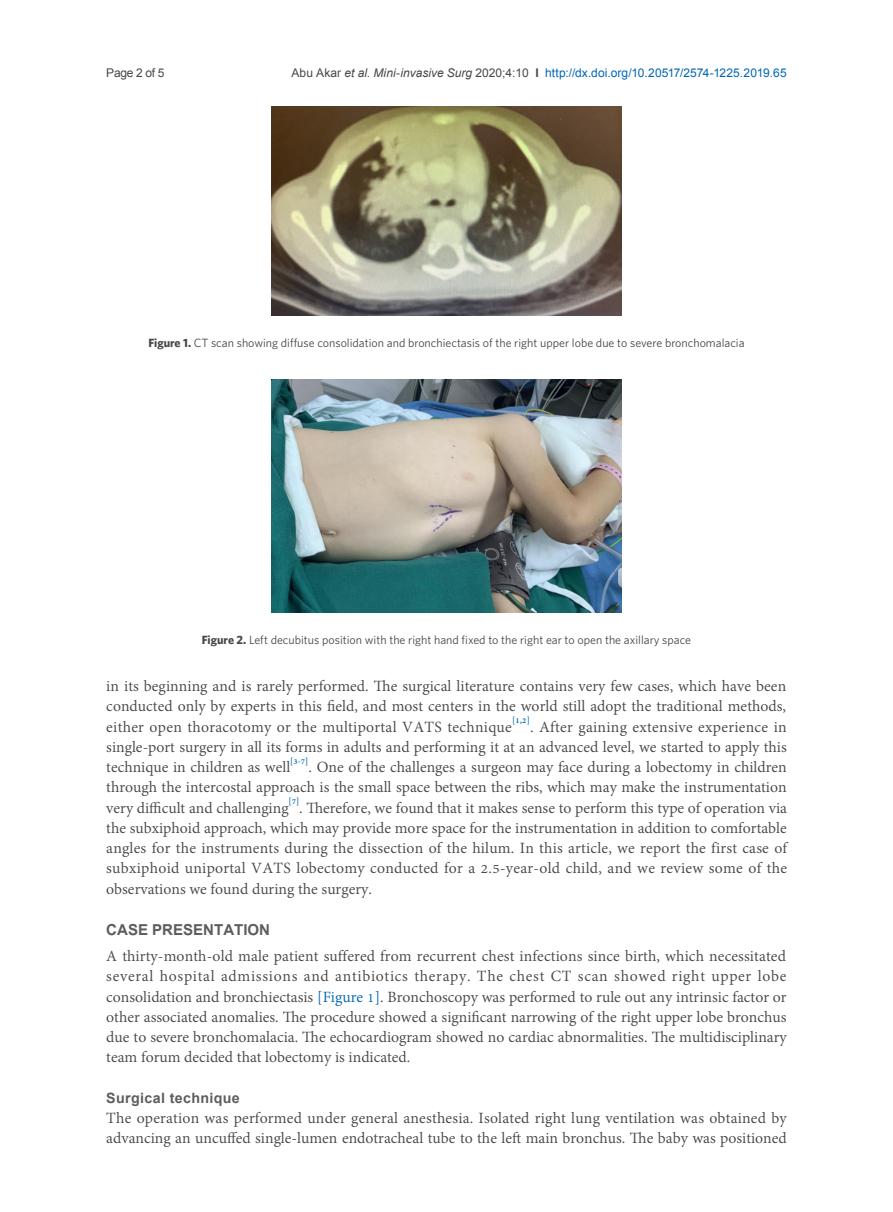
<style>
.page{position:relative;width:893px;height:1212px;background:#fff}
.page>*{position:absolute;margin:0;border:0;box-sizing:border-box;transform-origin:0 0}
.Default{font:700 21px "Utsaah";color:#5d5d5e}
.Body_A{font:19.2px/20.2px "Adobe Thai";color:#484648;text-align:justify}
.Default-2{font:19.2px/20.2px "Adobe Thai";color:#484648;text-align:justify}
.Default-3{font:700 14.25px "Arial";letter-spacing:.025em;color:#5d5d5e}
.t1{font:12px "Whitney";color:#484648}
.t2{font:12px "Arial";letter-spacing:.005em;color:#0166b3}
.t3{font:12px "Arial";letter-spacing:-.025em;color:#484648}
.s1{color:#484648}
.s2{font-style:italic;color:#484648}
.s3{font-weight:700;color:#484648}
.s4{font-weight:700}
.s5{color:#0166b3}
</style>
<div class="page">
<img style="left:272px;top:106px;width:349px;height:209px">
<img style="left:272px;top:379px;width:349px;height:233px">
<p class="t3" style="left:106px;top:65px;width:60px">Page 2 of 5</p>
<p class="t2" style="left:291px;top:65px;width:497px"><span class="s1">Abu Akar</span> <span class="s2">et al</span><span class="s1">.</span> <span class="s2">Mini</span><span class="s1">-</span><span class="s2">invasive Surg</span> <span class="s1">2020;4:10</span> <span class="s3">I</span> http://dx.doi.org/10.20517/2574-1225.2019.65</p>
<p class="t1" style="left:148px;top:336px;width:598px"><span class="s4">Figure 1.</span> CT scan showing diffuse consolidation and bronchiectasis of the right upper lobe due to severe bronchomalacia</p>
<p class="t1" style="left:202px;top:633px;width:491px"><span class="s4">Figure 2.</span> Left decubitus position with the right hand fixed to the right ear to open the axillary space</p>
<p class="Body_A" style="left:106px;top:674px;width:682px">in its beginning and is rarely performed. The surgical literature contains very few cases, which have been conducted only by experts in this field, and most centers in the world still adopt the traditional methods, either open thoracotomy or the multiportal VATS technique<sup>[1,2]</sup>. After gaining extensive experience in single-port surgery in all its forms in adults and performing it at an advanced level, we started to apply this technique in children as well<sup>[3-7]</sup>. One of the challenges a surgeon may face during a lobectomy in children through the intercostal approach is the small space between the ribs, which may make the instrumentation very difficult and challenging<sup>[7]</sup>. Therefore, we found that it makes sense to perform this type of operation via the subxiphoid approach, which may provide more space for the instrumentation in addition to comfortable angles for the instruments during the dissection of the hilum. In this article, we report the first case of subxiphoid uniportal VATS lobectomy conducted for a 2.5-year-old child, and we review some of the observations we found during the surgery.</p>
<p class="Default" style="left:106px;top:920px;width:165px">CASE PRESENTATION</p>
<p class="Default-2" style="left:106px;top:944px;width:682px">A thirty-month-old male patient suffered from recurrent chest infections since birth, which necessitated several hospital admissions and antibiotics therapy. The chest CT scan showed right upper lobe consolidation and bronchiectasis <span class="s5">[Figure 1]</span>. Bronchoscopy was performed to rule out any intrinsic factor or other associated anomalies. The procedure showed a significant narrowing of the right upper lobe bronchus due to severe bronchomalacia. The echocardiogram showed no cardiac abnormalities. The multidisciplinary team forum decided that lobectomy is indicated.</p>
<p class="Default-3" style="left:106px;top:1088px;width:135px">Surgical technique</p>
<p class="Default-2" style="left:106px;top:1106px;width:682px">The operation was performed under general anesthesia. Isolated right lung ventilation was obtained by advancing an uncuffed single-lumen endotracheal tube to the left main bronchus. The baby was positioned</p>
</div>
